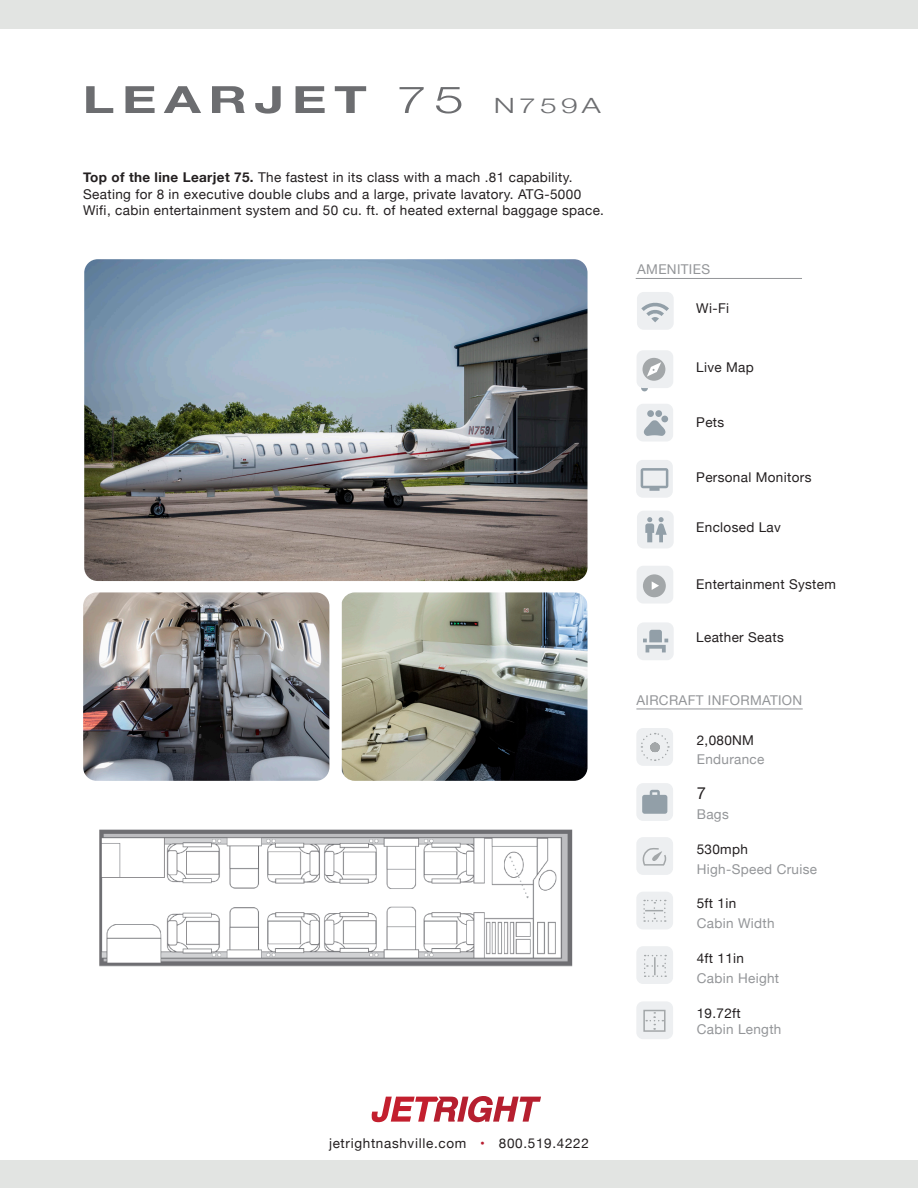
<style>
.page{position:relative;width:918px;height:1188px;background:#fff}
.page>*{position:absolute;margin:0;border:0;box-sizing:border-box;transform-origin:0 0}
.t1{font:700 37.5px "Helvetica Neue";letter-spacing:.14em;color:#6c6d70;scale:1.43 1}
.t2{font:16.5px "Helvetica Neue";color:#231f20}
.t3{font:13.5px/16.2px "Helvetica Neue";letter-spacing:.025em;color:#231f20}
.t4{font:13.5px "Helvetica Neue";letter-spacing:.025em;color:#939598}
.t5{font:13.5px "Helvetica Neue";letter-spacing:.05em;color:#231f20}
.s1{font-weight:300}
.s2{font-weight:300;font-size:21px}
.s3{font-weight:700}
.s4{color:#b71e30}
</style>
<div class="page">
<hr style="left:636px;top:278px;width:166px;height:1px;background:#939598">
<svg style="left:371px;top:1096px;width:170px;height:26px"></svg>
<img style="left:84px;top:259px;width:504px;height:322px">
<img style="left:83px;top:592px;width:246px;height:189px">
<hr style="left:636px;top:709px;width:167px;height:1px;background:#939598">
<img style="left:342px;top:592px;width:246px;height:189px">
<div style="left:0;top:1px;width:918px;height:28px;background:#e2e4e2"></div>
<div style="left:0;top:1161px;width:918px;height:27px;background:#e2e4e2"></div>
<div style="left:637px;top:292px;width:37px;height:38px;background:#edeff1;border-radius:7px"></div>
<svg style="left:641px;top:302px;width:28px;height:20px"></svg>
<div style="left:637px;top:622px;width:37px;height:38px;background:#edeff1;border-radius:7px"></div>
<svg style="left:643px;top:630px;width:25px;height:22px"></svg>
<div style="left:637px;top:566px;width:36px;height:38px;background:#edeff1;border-radius:7px"></div>
<div style="left:643px;top:574px;width:23px;height:23px;background:#a3a7a9;border-radius:50%"></div>
<svg style="left:652px;top:581px;width:7px;height:9px"></svg>
<div style="left:636px;top:460px;width:37px;height:38px;background:#edeff1;border-radius:7px"></div>
<svg style="left:641px;top:468px;width:27px;height:23px"></svg>
<div style="left:636px;top:404px;width:37px;height:38px;background:#edeff1;border-radius:7px"></div>
<div style="left:641px;top:385px;width:7px;height:6px;background:#929fa8;border-radius:50%"></div>
<div style="left:647px;top:410px;width:7px;height:7px;background:#929fa8;border-radius:50%"></div>
<div style="left:655px;top:410px;width:7px;height:7px;background:#929fa8;border-radius:50%"></div>
<div style="left:661px;top:416px;width:7px;height:6px;background:#929fa8;border-radius:50%"></div>
<svg style="left:644px;top:420px;width:22px;height:16px"></svg>
<div style="left:637px;top:350px;width:36px;height:38px;background:#edeff1;border-radius:7px"></div>
<div style="left:643px;top:358px;width:22px;height:23px;background:#a3a7a9;border-radius:50%"></div>
<svg style="left:647px;top:362px;width:14px;height:15px"></svg>
<div style="left:637px;top:511px;width:37px;height:37px;background:#edeff1;border-radius:7px"></div>
<svg style="left:645px;top:517px;width:22px;height:25px"></svg>
<div style="left:636px;top:728px;width:37px;height:38px;background:#edeff1;border-radius:7px"></div>
<svg style="left:641px;top:733px;width:29px;height:28px"></svg>
<div style="left:636px;top:837px;width:37px;height:38px;background:#edeff1;border-radius:7px"></div>
<svg style="left:642px;top:848px;width:25px;height:18px"></svg>
<div style="left:636px;top:1001px;width:37px;height:38px;background:#edeff1;border-radius:7px"></div>
<div style="left:643px;top:1010px;width:23px;height:22px;border:2px solid #a3a7a9"></div>
<svg style="left:646px;top:1012px;width:17px;height:18px"></svg>
<div style="left:636px;top:946px;width:37px;height:38px;background:#edeff1;border-radius:7px"></div>
<svg style="left:644px;top:955px;width:22px;height:22px"></svg>
<div style="left:636px;top:892px;width:37px;height:37px;background:#edeff1;border-radius:7px"></div>
<svg style="left:643px;top:900px;width:23px;height:22px"></svg>
<div style="left:636px;top:783px;width:37px;height:38px;background:#edeff1;border-radius:7px"></div>
<svg style="left:642px;top:790px;width:25px;height:24px"></svg>
<img style="left:99px;top:829px;width:474px;height:138px">
<p class="t1" style="left:82px;top:70px;width:364px">LEARJET <span class="s1">75</span> <span class="s2">N759A</span></p>
<p class="t3" style="left:83px;top:170px;width:522px"><span class="s3">Top of the line Learjet 75.</span> The fastest in its class with a mach .81 capability.<br>Seating for 8 in executive double clubs and a large, private lavatory. ATG-5000<br>Wifi, cabin entertainment system and 50 cu. ft. of heated external baggage space.</p>
<p class="t4" style="left:637px;top:259px;width:74px">AMENITIES</p>
<p class="t3" style="left:696px;top:301px;width:34px">Wi-Fi</p>
<p class="t3" style="left:696px;top:360px;width:59px">Live Map</p>
<p class="t3" style="left:696px;top:415px;width:30px">Pets</p>
<p class="t3" style="left:696px;top:470px;width:117px">Personal Monitors</p>
<p class="t3" style="left:696px;top:520px;width:86px">Enclosed Lav</p>
<p class="t3" style="left:696px;top:577px;width:141px">Entertainment System</p>
<p class="t3" style="left:696px;top:630px;width:89px">Leather Seats</p>
<p class="t4" style="left:636px;top:690px;width:167px">AIRCRAFT INFORMATION</p>
<p class="t3" style="left:697px;top:733px;width:59px">2,080NM</p>
<p class="t4" style="left:697px;top:750px;width:69px">Endurance</p>
<p class="t2" style="left:697px;top:781px;width:11px">7</p>
<p class="t4" style="left:697px;top:805px;width:34px">Bags</p>
<p class="t3" style="left:697px;top:842px;width:53px">530mph</p>
<p class="t4" style="left:697px;top:859px;width:122px">High-Speed Cruise</p>
<p class="t3" style="left:697px;top:896px;width:41px">5ft 1in</p>
<p class="t4" style="left:697px;top:914px;width:79px">Cabin Width</p>
<p class="t3" style="left:697px;top:951px;width:49px">4ft 11in</p>
<p class="t4" style="left:697px;top:968px;width:84px">Cabin Height</p>
<p class="t3" style="left:697px;top:1006px;width:46px">19.72ft</p>
<p class="t4" style="left:697px;top:1019px;width:86px">Cabin Length</p>
<p class="t5" style="left:329px;top:1133px;width:261px">jetrightnashville.com <span class="s4">•</span> 800.519.4222</p>
</div>
